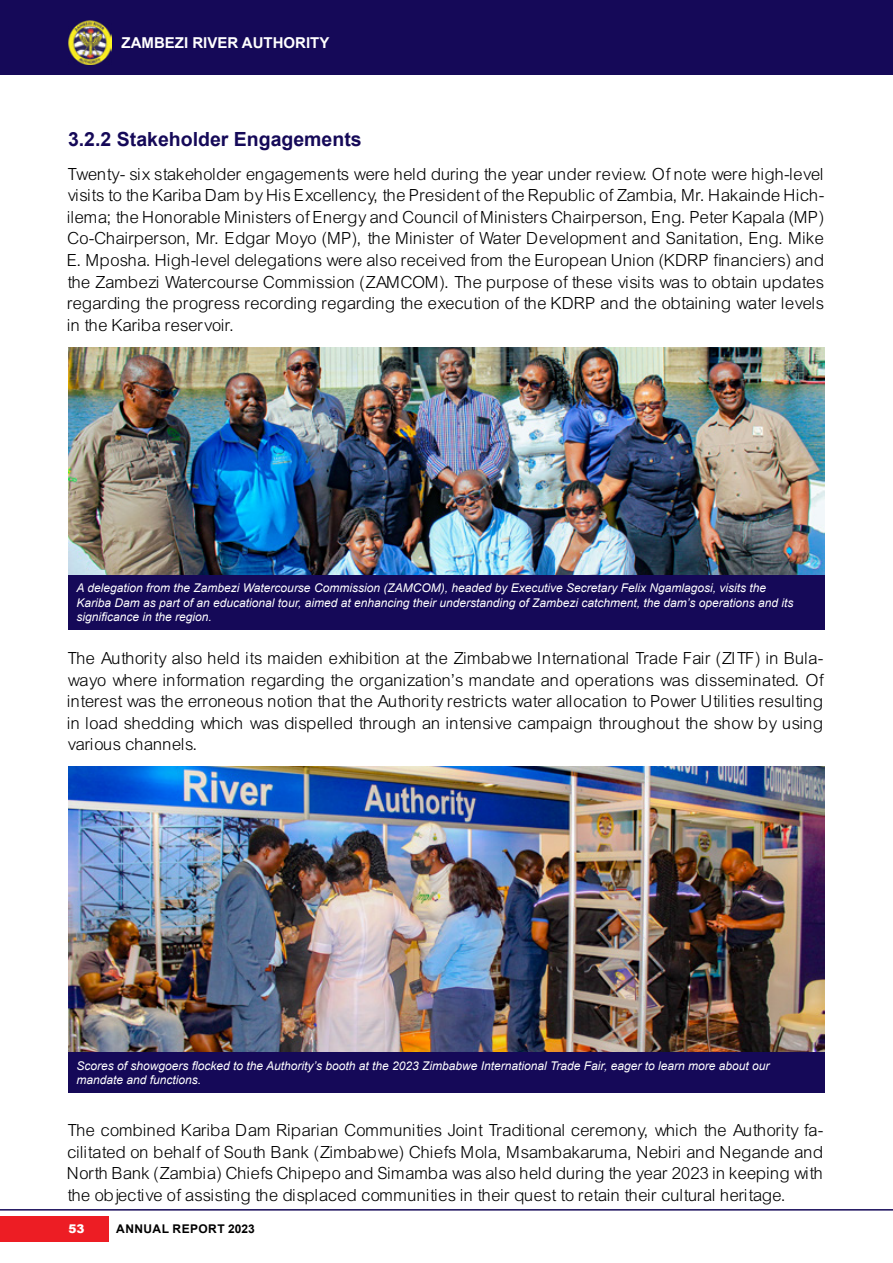
<style>
.page{position:relative;width:893px;height:1263px;background:#fff}
.page>*{position:absolute;margin:0;border:0;box-sizing:border-box;transform-origin:0 0}
.Header_3_listing{font:700 19.5px "Arial";color:#150958}
.Body_Text{font:18px/21.6px "Arial Lgt";color:#000;text-align:justify}
.t1{font:700 15px "Arial";color:#fff}
.Figure_Discription{font:italic 12px/14.4px "Arial";color:#fff}
.t2{font:700 12px "Arial";letter-spacing:.035em;color:#000}
.t3{font:900 12px "Arial";color:#fff}
</style>
<div class="page">
<img style="left:68px;top:347px;width:757px;height:228px">
<div style="left:68px;top:575px;width:757px;height:54px;background:#150958"></div>
<img style="left:68px;top:767px;width:757px;height:285px">
<div style="left:68px;top:1052px;width:757px;height:41px;background:#150958"></div>
<div style="left:0;top:0;width:893px;height:75px;background:#150958"></div>
<div style="left:0;top:1216px;width:109px;height:25px;background:#ed1d24"></div>
<img style="left:68px;top:21px;width:43px;height:43px">
<hr style="left:0;top:1209px;width:893px;height:1px;background:#150958">
<p class="t1" style="left:122px;top:32px;width:209px">ZAMBEZI RIVER AUTHORITY</p>
<p class="Header_3_listing" style="left:68px;top:125px;width:295px">3.2.2 Stakeholder Engagements</p>
<p class="Body_Text" style="left:68px;top:163px;width:758px">Twenty- six stakeholder engagements were held during the year under review. Of note were high-level visits to the Kariba Dam by His Excellency, the President of the Republic of Zambia, Mr. Hakainde Hich&shy;ilema; the Honorable Ministers of Energy and Council of Ministers Chairperson, Eng. Peter Kapala (MP)<br>Co-Chairperson, Mr. Edgar Moyo (MP), the Minister of Water Development and Sanitation, Eng. Mike E. Mposha. High-level delegations were also received from the European Union (KDRP financiers) and the Zambezi Watercourse Commission (ZAMCOM). The purpose of these visits was to obtain updates regarding the progress recording regarding the execution of the KDRP and the obtaining water levels in the Kariba reservoir.</p>
<p class="Figure_Discription" style="left:77px;top:581px;width:718px">A delegation from the Zambezi Watercourse Commission (ZAMCOM), headed by Executive Secretary Felix Ngamlagosi, visits the<br>Kariba Dam as part of an educational tour, aimed at enhancing their understanding of Zambezi catchment, the dam’s operations and its significance in the region.</p>
<p class="Body_Text" style="left:68px;top:647px;width:758px">The Authority also held its maiden exhibition at the Zimbabwe International Trade Fair (ZITF) in Bula&shy;wayo where information regarding the organization’s mandate and operations was disseminated. Of interest was the erroneous notion that the Authority restricts water allocation to Power Utilities resulting in load shedding which was dispelled through an intensive campaign throughout the show by using various channels.</p>
<p class="Figure_Discription" style="left:77px;top:1058px;width:694px">Scores of showgoers flocked to the Authority’s booth at the 2023 Zimbabwe International Trade Fair, eager to learn more about our mandate and functions.</p>
<p class="Body_Text" style="left:68px;top:1119px;width:758px">The combined Kariba Dam Riparian Communities Joint Traditional ceremony, which the Authority fa&shy;cilitated on behalf of South Bank (Zimbabwe) Chiefs Mola, Msambakaruma, Nebiri and Negande and North Bank (Zambia) Chiefs Chipepo and Simamba was also held during the year 2023 in keeping with the objective of assisting the displaced communities in their quest to retain their cultural heritage.</p>
<p class="t3" style="left:68px;top:1220px;width:18px">53</p>
<p class="t2" style="left:116px;top:1220px;width:140px">ANNUAL REPORT 2023</p>
</div>
